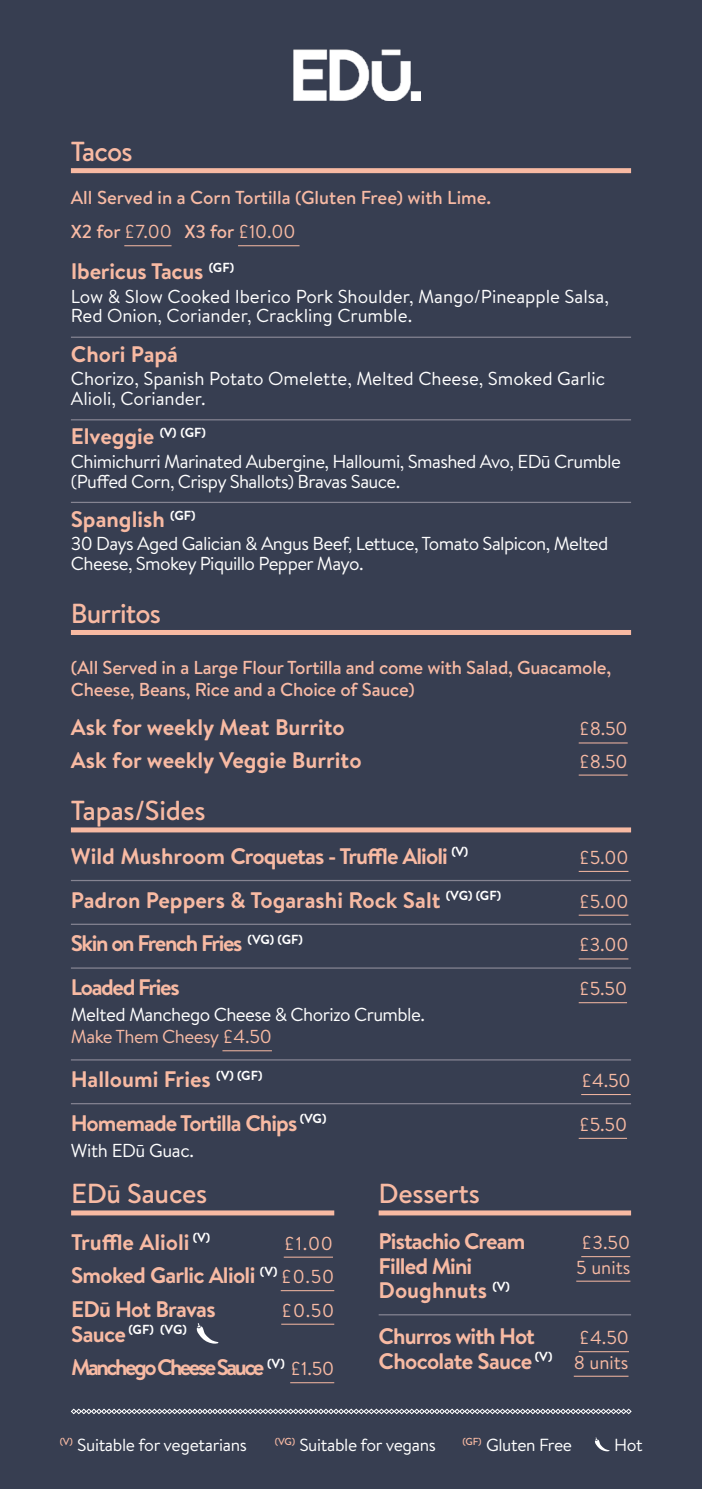
<style>
.page{position:relative;width:702px;height:1489px;background:#fff}
.page>*{position:absolute;margin:0;border:0;box-sizing:border-box;transform-origin:0 0}
.t1{font:500 27.5px "Brandon Text";letter-spacing:-.01em;color:#f8baa3}
.t2{font:500 27.5px "Brandon Text";letter-spacing:-.03em;color:#f8baa3}
.t3{font:700 22.5px "Brandon Text";color:#f8baa3}
.t4{font:700 22.5px "Brandon Text";letter-spacing:-.03em;color:#f8baa3}
.t5{font:700 22.5px "Brandon Text";letter-spacing:-.06em;color:#f8baa3}
.t6{font:700 22.5px "Brandon Text";letter-spacing:-.11em;color:#f8baa3}
.t7{font:700 22.5px "Brandon Text";letter-spacing:-.01em;color:#f8baa3}
.t8{font:18.75px/19.8px "Brandon Text";letter-spacing:-.03em;color:#fff}
.t9{font:18.75px/19.8px "Brandon Text";color:#fff}
.t10{font:500 18.75px/22.5px "Brandon Text";letter-spacing:-.01em;color:#f8baa4}
.t11{font:18.75px "Brandon Text";letter-spacing:-.01em;color:#f8baa3}
.t12{font:18.75px "Brandon Text";color:#f8baa4}
.t13{font:17.5px "Brandon Text";letter-spacing:-.02em;color:#fff}
.t14{font:700 13px "Brandon Text";color:#fff}
.s1{font-weight:500;color:#f8baa4}
.s2{color:#f8baa4}
.s3{color:#f8baa3}
.s4{font-weight:400;font-size:18.75px}
.s5{font-size:22.5px;color:#f8baa3}
</style>
<div class="page">
<div style="left:0;top:0;width:702px;height:1488px;background:#373e51"></div>
<svg style="left:71px;top:1408px;width:560px;height:5px"></svg>
<div style="left:71px;top:168px;width:560px;height:5px;background:#f8baa3"></div>
<hr style="left:124px;top:245px;width:47px;height:1px;background:#f8baa3">
<hr style="left:238px;top:245px;width:61px;height:1px;background:#f8baa3">
<hr style="left:71px;top:336px;width:560px;height:2px;background:#858492">
<hr style="left:71px;top:419px;width:560px;height:1px;background:#858492">
<hr style="left:71px;top:502px;width:560px;height:1px;background:#858492">
<div style="left:71px;top:630px;width:560px;height:5px;background:#f8baa3"></div>
<hr style="left:578px;top:742px;width:49px;height:1px;background:#f8baa4">
<hr style="left:578px;top:774px;width:49px;height:1px;background:#f8baa4">
<div style="left:71px;top:827px;width:560px;height:5px;background:#f8baa3"></div>
<hr style="left:578px;top:870px;width:50px;height:1px;background:#f8baa3">
<hr style="left:71px;top:879px;width:560px;height:2px;background:#858492">
<hr style="left:578px;top:914px;width:50px;height:1px;background:#f8baa3">
<hr style="left:71px;top:923px;width:560px;height:1px;background:#858492">
<hr style="left:578px;top:958px;width:50px;height:1px;background:#f8baa3">
<hr style="left:71px;top:967px;width:560px;height:1px;background:#858492">
<hr style="left:578px;top:1002px;width:49px;height:1px;background:#f8baa3">
<hr style="left:222px;top:1050px;width:50px;height:1px;background:#f8baa3">
<hr style="left:71px;top:1059px;width:560px;height:1px;background:#858492">
<hr style="left:581px;top:1093px;width:49px;height:1px;background:#f8baa3">
<hr style="left:71px;top:1102px;width:560px;height:2px;background:#858492">
<hr style="left:578px;top:1137px;width:49px;height:1px;background:#f8baa3">
<img style="left:293px;top:49px;width:127px;height:51px">
<div style="left:71px;top:1210px;width:263px;height:5px;background:#f8baa3"></div>
<hr style="left:284px;top:1256px;width:49px;height:1px;background:#f8baa3">
<hr style="left:281px;top:1290px;width:53px;height:1px;background:#f8baa3">
<hr style="left:281px;top:1323px;width:53px;height:1px;background:#f8baa3">
<hr style="left:290px;top:1382px;width:44px;height:1px;background:#f8baa3">
<div style="left:378px;top:1210px;width:253px;height:5px;background:#f8baa3"></div>
<hr style="left:581px;top:1256px;width:49px;height:1px;background:#f8baa3">
<hr style="left:576px;top:1280px;width:54px;height:1px;background:#f8baa3">
<hr style="left:378px;top:1313px;width:253px;height:2px;background:#858492">
<hr style="left:578px;top:1351px;width:51px;height:1px;background:#f8baa3">
<hr style="left:573px;top:1375px;width:55px;height:1px;background:#f8baa3">
<svg style="left:197px;top:1323px;width:21px;height:20px"></svg>
<svg style="left:595px;top:1437px;width:14px;height:14px"></svg>
<p class="t1" style="left:71px;top:133px;width:63px">Tacos</p>
<p class="t10" style="left:71px;top:185px;width:422px">All Served in a Corn Tortilla (Gluten Free) with Lime.</p>
<p class="t11" style="left:71px;top:219px;width:226px"><span class="s1">X2 for</span> £7.00 <span class="s1">X3 for</span> £10.00</p>
<p class="t7" style="left:71px;top:256px;width:165px">Ibericus Tacus <sup>(GF)</sup></p>
<p class="t9" style="left:71px;top:285px;width:539px">Low &amp; Slow Cooked Iberico Pork Shoulder, Mango/Pineapple Salsa,<br>Red Onion, Coriander, Crackling Crumble.</p>
<p class="t3" style="left:71px;top:338px;width:109px">Chori Papá</p>
<p class="t9" style="left:71px;top:368px;width:535px">Chorizo, Spanish Potato Omelette, Melted Cheese, Smoked Garlic<br>Alioli, Coriander.</p>
<p class="t3" style="left:71px;top:421px;width:136px">Elveggie <sup>(V)</sup> <sup>(GF)</sup></p>
<p class="t8" style="left:71px;top:451px;width:551px">Chimichurri Marinated Aubergine, Halloumi, Smashed Avo, EDū Crumble (Puffed Corn, Crispy Shallots) Bravas Sauce.</p>
<p class="t3" style="left:71px;top:503px;width:126px">Spanglish <sup>(GF)</sup></p>
<p class="t8" style="left:71px;top:533px;width:539px">30 Days Aged Galician &amp; Angus Beef, Lettuce, Tomato Salpicon, Melted<br>Cheese, Smokey Piquillo Pepper Mayo.</p>
<p class="t2" style="left:71px;top:594px;width:92px">Burritos</p>
<p class="t10" style="left:71px;top:655px;width:541px">(All Served in a Large Flour Tortilla and come with Salad, Guacamole,<br>Cheese, Beans, Rice and a Choice of Sauce)</p>
<p class="t3" style="left:71px;top:712px;width:275px">Ask for weekly Meat Burrito</p>
<p class="t12" style="left:578px;top:716px;width:50px">£8.50</p>
<p class="t3" style="left:71px;top:744px;width:292px">Ask for weekly Veggie Burrito</p>
<p class="t12" style="left:578px;top:748px;width:50px">£8.50</p>
<p class="t1" style="left:71px;top:791px;width:136px">Tapas/Sides</p>
<p class="t4" style="left:71px;top:840px;width:398px">Wild Mushroom Croquetas - Truffle Alioli <sup>(V)</sup></p>
<p class="t11" style="left:578px;top:844px;width:51px">£5.00</p>
<p class="t3" style="left:71px;top:884px;width:431px">Padron Peppers &amp; Togarashi Rock Salt <sup>(VG)</sup> <sup>(GF)</sup></p>
<p class="t11" style="left:578px;top:888px;width:51px">£5.00</p>
<p class="t5" style="left:71px;top:927px;width:233px">Skin on French Fries <sup>(VG)</sup> <sup>(GF)</sup></p>
<p class="t11" style="left:578px;top:932px;width:51px">£3.00</p>
<p class="t5" style="left:71px;top:971px;width:110px">Loaded Fries</p>
<p class="t11" style="left:578px;top:975px;width:50px">£5.50</p>
<p class="t8" style="left:71px;top:1002px;width:355px;line-height:22.2px">Melted Manchego Cheese &amp; Chorizo Crumble.<br><span class="s2">Make Them Cheesy</span> <span class="s3">£4.50</span></p>
<p class="t3" style="left:71px;top:1063px;width:193px">Halloumi Fries <sup>(V)</sup> <sup>(GF)</sup></p>
<p class="t11" style="left:581px;top:1067px;width:51px">£4.50</p>
<p class="t4" style="left:71px;top:1107px;width:257px">Homemade Tortilla Chips <sup>(VG)</sup></p>
<p class="t11" style="left:578px;top:1111px;width:50px">£5.50</p>
<p class="t8" style="left:71px;top:1139px;width:124px">With EDū Guac.</p>
<p class="t1" style="left:71px;top:1174px;width:138px">EDū Sauces</p>
<p class="t3" style="left:71px;top:1226px;width:141px">Truffle Alioli <sup>(V)</sup></p>
<p class="t11" style="left:284px;top:1230px;width:51px">£1.00</p>
<p class="t4" style="left:71px;top:1259px;width:264px">Smoked Garlic Alioli <sup>(V)</sup> <span class="s4">£0.50</span></p>
<p class="t4" style="left:71px;top:1293px;width:146px">EDū Hot Bravas</p>
<p class="t11" style="left:281px;top:1297px;width:54px">£0.50</p>
<p class="t14" style="left:71px;top:1320px;width:117px"><span class="s5">Sauce</span> (GF) (VG)</p>
<p class="t6" style="left:71px;top:1351px;width:264px">Manchego Cheese Sauce <sup>(V)</sup> <span class="s4">£1.50</span></p>
<p class="t1" style="left:378px;top:1174px;width:103px">Desserts</p>
<p class="t4" style="left:378px;top:1225px;width:148px">Pistachio Cream</p>
<p class="t11" style="left:581px;top:1229px;width:51px">£3.50</p>
<p class="t4" style="left:378px;top:1250px;width:95px">Filled Mini</p>
<p class="t11" style="left:576px;top:1254px;width:56px">5 units</p>
<p class="t3" style="left:378px;top:1274px;width:133px">Doughnuts <sup>(V)</sup></p>
<p class="t4" style="left:378px;top:1320px;width:158px">Churros with Hot</p>
<p class="t11" style="left:578px;top:1324px;width:52px">£4.50</p>
<p class="t4" style="left:378px;top:1345px;width:251px">Chocolate Sauce <sup>(V)</sup> <span class="s4">8 units</span></p>
<p class="t13" style="left:60px;top:1432px;width:189px"><sup>(V)</sup> Suitable for vegetarians</p>
<p class="t13" style="left:275px;top:1432px;width:163px"><sup>(VG)</sup> Suitable for vegans</p>
<p class="t13" style="left:462px;top:1432px;width:111px"><sup>(GF)</sup> Gluten Free</p>
<p class="t13" style="left:614px;top:1432px;width:30px">Hot</p>
</div>
